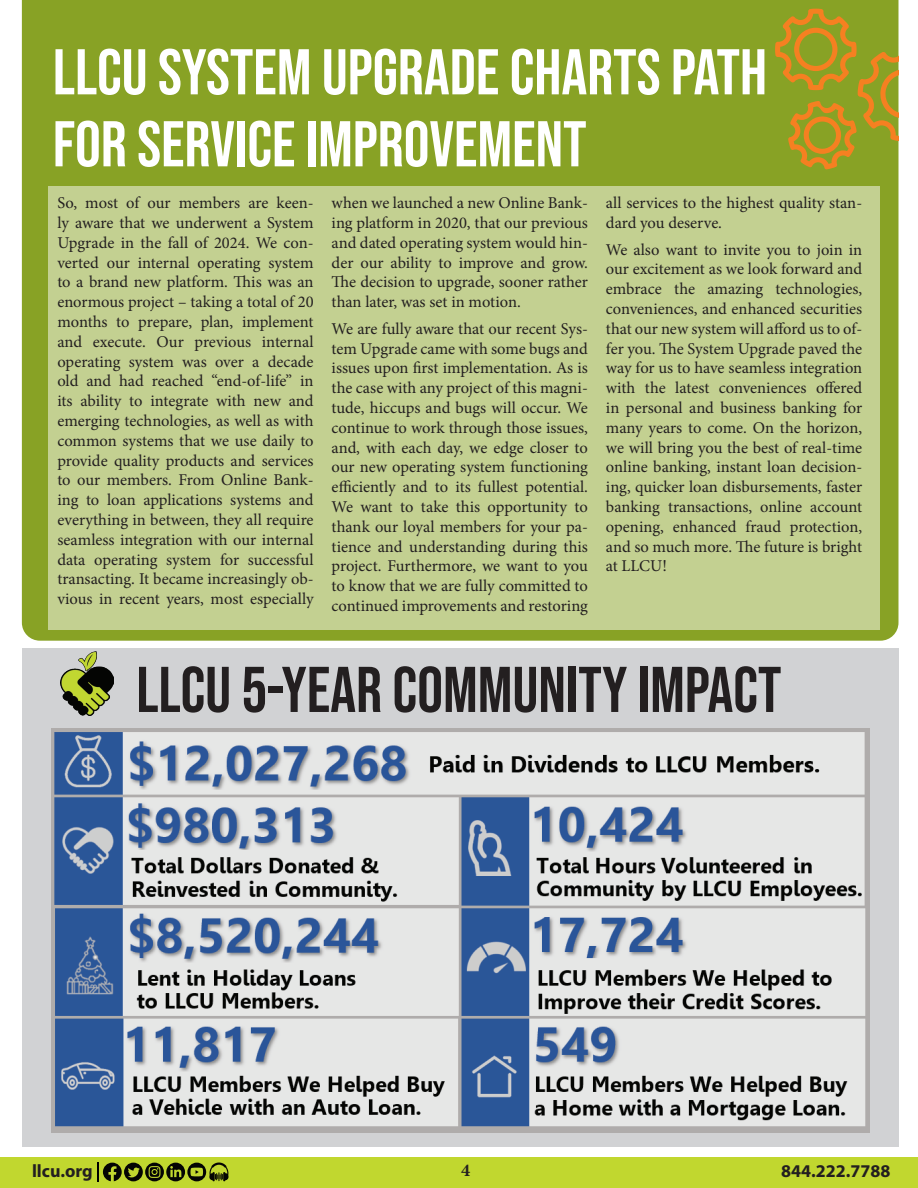
<style>
.page{position:relative;width:918px;height:1188px;background:#fff}
.page>*{position:absolute;margin:0;border:0;box-sizing:border-box;transform-origin:0 0}
.t1{font:64.5px/72px "Bebas Neue";color:#fff}
.t2{font:64.5px "Bebas Neue";color:#231f20}
.t3{font:700 18px "Myriad Pro";color:#231f20}
.t4{font:18px "Minion Variable Concept";color:#231f20}
.t5{font:16.5px/19.8px "Minion Pro";color:#231f20;text-align:justify}
</style>
<div class="page">
<div style="left:22px;top:649px;width:876px;height:498px;background:#d1d2d4"></div>
<div style="left:22px;top:0;width:876px;height:641px;background:#88a225"></div>
<div style="left:48px;top:186px;width:831px;height:444px;background:#c3d091"></div>
<div style="left:0;top:1157px;width:918px;height:31px;background:#c1d72f"></div>
<svg style="left:97px;top:1163px;width:131px;height:19px"></svg>
<img style="left:51px;top:728px;width:818px;height:404px">
<svg style="left:775px;top:9px;width:123px;height:160px"></svg>
<img style="left:61px;top:652px;width:53px;height:64px">
<h1 class="t1" style="left:53px;top:35px;width:716px">LLCU SYSTEM UPGRADE CHARTS PATH<br>FOR SERVICE IMPROVEMENT</h1>
<p class="t5" style="left:57px;top:193px;width:258px">So, most of our members are keen&shy;ly aware that we underwent a System Upgrade in the fall of 2024. We con&shy;verted our internal operating system to a brand new platform. This was an enormous project – taking a total of 20 months to prepare, plan, implement and execute. Our previous internal operating system was over a decade old and had reached “end-of-life” in its ability to integrate with new and emerging technologies, as well as with common systems that we use daily to provide quality products and services to our members. From Online Bank&shy;ing to loan applications systems and everything in between, they all require seamless integration with our internal data operating system for successful transacting. It became increasingly ob&shy;vious in recent years, most especially</p>
<p class="t5" style="left:332px;top:193px;width:258px">when we launched a new Online Bank&shy;ing platform in 2020, that our previous and dated operating system would hin&shy;der our ability to improve and grow.<br>The decision to upgrade, sooner rather than later, was set in motion.</p>
<p class="t5" style="left:332px;top:319px;width:258px">We are fully aware that our recent Sys&shy;tem Upgrade came with some bugs and issues upon first implementation. As is the case with any project of this magni&shy;tude, hiccups and bugs will occur. We continue to work through those issues, and, with each day, we edge closer to our new operating system functioning efficiently and to its fullest potential.<br>We want to take this opportunity to thank our loyal members for your pa&shy;tience and understanding during this project. Furthermore, we want to you to know that we are fully committed to continued improvements and restoring</p>
<p class="t5" style="left:606px;top:193px;width:258px">all services to the highest quality stan&shy;dard you deserve.</p>
<p class="t5" style="left:606px;top:240px;width:258px">We also want to invite you to join in our excitement as we look forward and embrace the amazing technologies, conveniences, and enhanced securities that our new system will afford us to of&shy;fer you. The System Upgrade paved the way for us to have seamless integration with the latest conveniences offered in personal and business banking for many years to come. On the horizon, we will bring you the best of real-time online banking, instant loan decision&shy;ing, quicker loan disbursements, faster banking transactions, online account opening, enhanced fraud protection, and so much more. The future is bright at LLCU!</p>
<h1 class="t2" style="left:136px;top:653px;width:647px">LLCU 5-YEAR COMMUNITY IMPACT</h1>
<p class="t3" style="left:32px;top:1159px;width:62px">llcu.org</p>
<p class="t4" style="left:461px;top:1158px;width:11px">4</p>
<p class="t3" style="left:781px;top:1159px;width:111px">844.222.7788</p>
</div>
